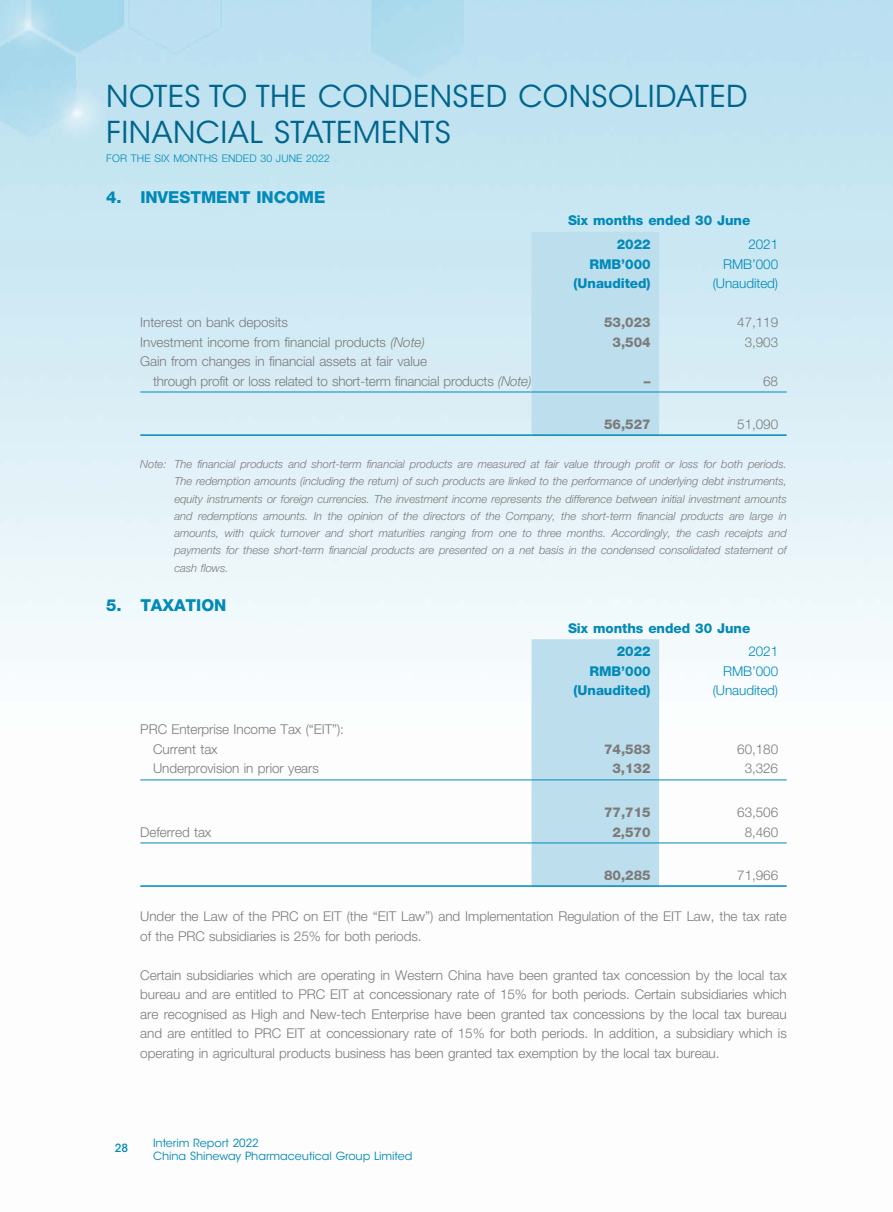
<style>
.page{position:relative;width:893px;height:1212px;background:#fff}
.page>*{position:absolute;margin:0;border:0;box-sizing:border-box;transform-origin:0 0}
.t1{font:30px/36px "ITC Avant Garde Std";letter-spacing:.015em;color:#00658c}
.t2{font:800 16.5px "Helvetica Neue LT Std";letter-spacing:-.005em;color:#0089b9}
.t3{font:300 13.5px/19.5px "Helvetica Neue LT Std";letter-spacing:-.005em;color:#7c7b7b}
.t4{font:800 13.5px/23.7px "Helvetica Neue LT Std";letter-spacing:-.005em;color:#0089b9}
.t5{font:800 13.5px "Helvetica Neue LT Std";letter-spacing:-.005em;color:#7c7b7b}
.t6{font:300 13.5px "Helvetica Neue LT Std";letter-spacing:-.005em;color:#0089b9}
.t7{font:italic 300 11.25px/17.2px "Helvetica Neue LT Std";letter-spacing:-.005em;color:#7c7b7b;text-align:justify}
.t8{font:11.25px/13.4px "ITC Avant Garde Std";letter-spacing:-.005em;color:#0089b9}
.t9{font:500 11.25px "ITC Avant Garde Std";color:#0089b9}
.t10{font:300 10.5px "Helvetica Neue LT Std";letter-spacing:.015em;color:#0089b9}
.s1{font-style:italic}
</style>
<div class="page">
<div style="left:531px;top:232px;width:128px;height:202px;background:#bddeec"></div>
<hr style="left:140px;top:392px;width:391px;height:1px;background:#0089b9">
<hr style="left:531px;top:392px;width:128px;height:1px;background:#0089b9">
<hr style="left:659px;top:392px;width:128px;height:1px;background:#0089b9">
<hr style="left:140px;top:434px;width:391px;height:2px;background:#0089b9">
<hr style="left:531px;top:434px;width:128px;height:2px;background:#0089b9">
<hr style="left:659px;top:434px;width:128px;height:2px;background:#0089b9">
<div style="left:531px;top:639px;width:128px;height:246px;background:#bddeec"></div>
<hr style="left:140px;top:779px;width:391px;height:1px;background:#0089b9">
<hr style="left:531px;top:779px;width:128px;height:1px;background:#0089b9">
<hr style="left:659px;top:779px;width:128px;height:1px;background:#0089b9">
<hr style="left:140px;top:842px;width:391px;height:1px;background:#0089b9">
<hr style="left:531px;top:842px;width:128px;height:1px;background:#0089b9">
<hr style="left:659px;top:842px;width:128px;height:1px;background:#0089b9">
<hr style="left:140px;top:885px;width:391px;height:2px;background:#0089b9">
<hr style="left:531px;top:885px;width:128px;height:2px;background:#0089b9">
<hr style="left:659px;top:885px;width:128px;height:2px;background:#0089b9">
<h1 class="t1" style="left:106px;top:78px;width:643px">NOTES TO THE CONDENSED CONSOLIDATED<br>FINANCIAL STATEMENTS</h1>
<p class="t10" style="left:106px;top:152px;width:225px">FOR THE SIX MONTHS ENDED 30 JUNE 2022</p>
<p class="t2" style="left:106px;top:187px;width:221px">4. INVESTMENT INCOME</p>
<p class="t4" style="left:617px;top:209px;width:135px;text-indent:-49px">Six months ended 30 June<br>2022</p>
<p class="t6" style="left:748px;top:236px;width:31px">2021</p>
<p class="t4" style="left:589px;top:252px;width:63px">RMB’000</p>
<p class="t6" style="left:723px;top:255px;width:57px">RMB’000</p>
<p class="t4" style="left:574px;top:271px;width:78px">(Unaudited)</p>
<p class="t6" style="left:713px;top:275px;width:67px">(Unaudited)</p>
<p class="t3" style="left:140px;top:312px;width:149px">Interest on bank deposits</p>
<p class="t5" style="left:604px;top:314px;width:48px">53,023</p>
<p class="t3" style="left:737px;top:312px;width:42px">47,119</p>
<p class="t3" style="left:140px;top:332px;width:286px">Investment income from financial products <span class="s1">(Note)</span></p>
<p class="t5" style="left:612px;top:334px;width:40px">3,504</p>
<p class="t3" style="left:745px;top:332px;width:35px">3,903</p>
<p class="t3" style="left:153px;top:351px;width:380px;text-indent:-13px">Gain from changes in financial assets at fair value<br>through profit or loss related to short-term financial products <span class="s1">(Note)</span></p>
<p class="t5" style="left:644px;top:373px;width:8px">–</p>
<p class="t3" style="left:763px;top:371px;width:16px">68</p>
<p class="t5" style="left:604px;top:416px;width:48px">56,527</p>
<p class="t3" style="left:737px;top:414px;width:42px">51,090</p>
<p class="t7" style="left:174px;top:455px;width:614px;text-indent:-34px">Note: The financial products and short-term financial products are measured at fair value through profit or loss for both periods.<br>The redemption amounts (including the return) of such products are linked to the performance of underlying debt instruments, equity instruments or foreign currencies. The investment income represents the difference between initial investment amounts and redemptions amounts. In the opinion of the directors of the Company, the short-term financial products are large in amounts, with quick turnover and short maturities ranging from one to three months. Accordingly, the cash receipts and payments for these short-term financial products are presented on a net basis in the condensed consolidated statement of cash flows.</p>
<p class="t2" style="left:106px;top:595px;width:122px">5. TAXATION</p>
<p class="t4" style="left:617px;top:616px;width:135px;text-indent:-49px">Six months ended 30 June<br>2022</p>
<p class="t6" style="left:748px;top:643px;width:31px">2021</p>
<p class="t3" style="left:153px;top:720px;width:192px;text-indent:-13px">PRC Enterprise Income Tax (“EIT”):<br>Current tax</p>
<p class="t4" style="left:589px;top:659px;width:63px">RMB’000</p>
<p class="t6" style="left:723px;top:663px;width:57px">RMB’000</p>
<p class="t4" style="left:574px;top:679px;width:78px">(Unaudited)</p>
<p class="t6" style="left:713px;top:682px;width:67px">(Unaudited)</p>
<p class="t5" style="left:604px;top:741px;width:48px">74,583</p>
<p class="t3" style="left:737px;top:739px;width:42px">60,180</p>
<p class="t3" style="left:153px;top:759px;width:167px">Underprovision in prior years</p>
<p class="t5" style="left:612px;top:760px;width:40px">3,132</p>
<p class="t3" style="left:745px;top:759px;width:35px">3,326</p>
<p class="t5" style="left:604px;top:804px;width:48px">77,715</p>
<p class="t3" style="left:737px;top:802px;width:42px">63,506</p>
<p class="t3" style="left:140px;top:822px;width:73px">Deferred tax</p>
<p class="t5" style="left:612px;top:824px;width:40px">2,570</p>
<p class="t3" style="left:745px;top:822px;width:35px">8,460</p>
<p class="t5" style="left:604px;top:867px;width:48px">80,285</p>
<p class="t3" style="left:737px;top:865px;width:42px">71,966</p>
<p class="t3" style="left:140px;top:906px;width:648px">Under the Law of the PRC on EIT (the “EIT Law”) and Implementation Regulation of the EIT Law, the tax rate of the PRC subsidiaries is 25% for both periods.</p>
<p class="t3" style="left:140px;top:965px;width:648px;text-align:justify">Certain subsidiaries which are operating in Western China have been granted tax concession by the local tax bureau and are entitled to PRC EIT at concessionary rate of 15% for both periods. Certain subsidiaries which are recognised as High and New-tech Enterprise have been granted tax concessions by the local tax bureau and are entitled to PRC EIT at concessionary rate of 15% for both periods. In addition, a subsidiary which is operating in agricultural products business has been granted tax exemption by the local tax bureau.</p>
<p class="t9" style="left:115px;top:1141px;width:15px">28</p>
<p class="t8" style="left:153px;top:1136px;width:261px">Interim Report 2022<br>China Shineway Pharmaceutical Group Limited</p>
</div>
